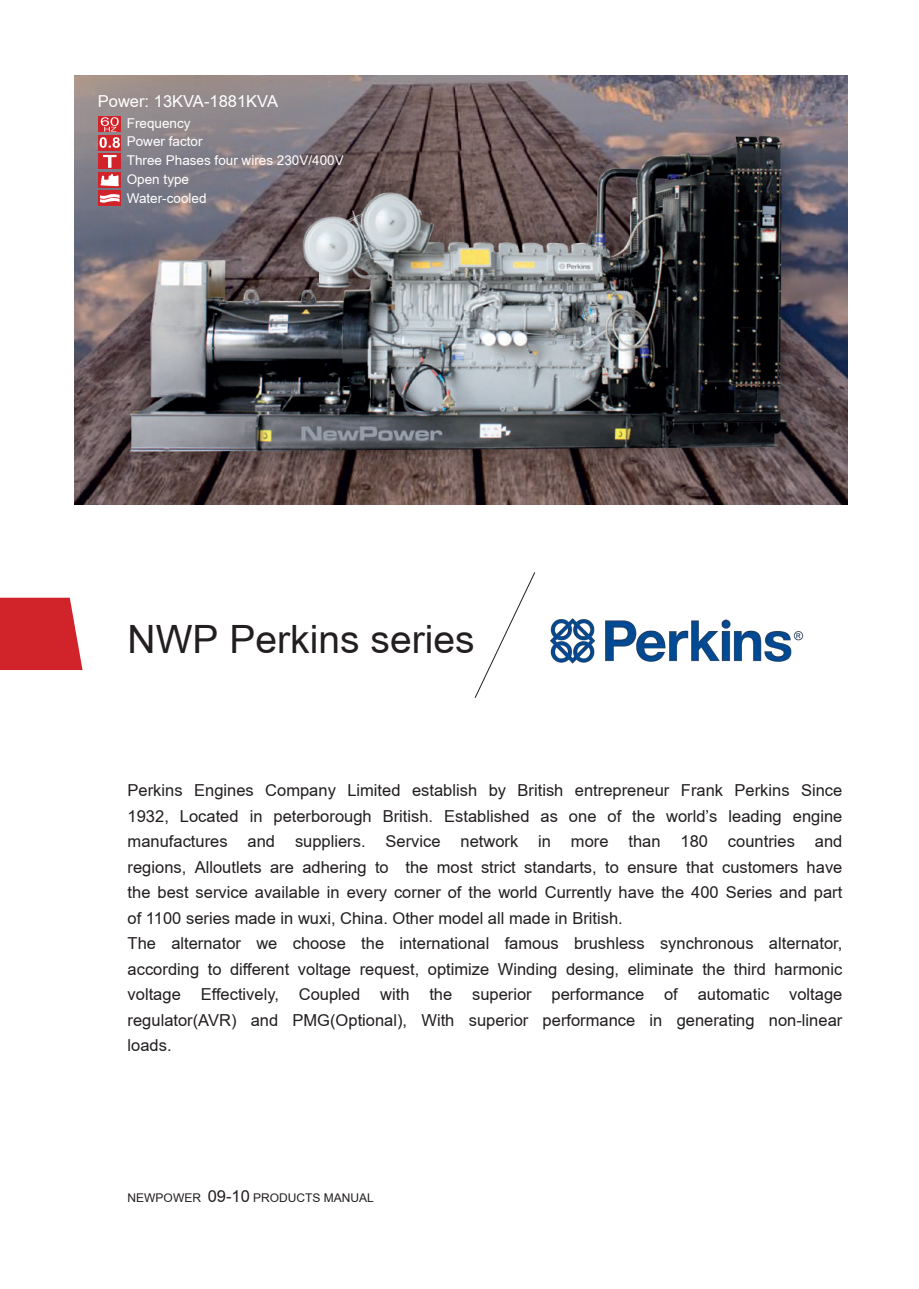
<style>
.page{position:relative;width:919px;height:1289px;background:#fff}
.page>*{position:absolute;margin:0;border:0;box-sizing:border-box;transform-origin:0 0}
.t1{font:39px "Arial";color:#231f20}
.t2{font:16.5px/25.5px "Arial";color:#231f20}
.t3{font:16.5px "Arial";color:#fff}
.t4{font:13.5px/18.8px "Arial";color:#fff}
.t5{font:12px "Arial";color:#231f20}
.s1{font-size:16.5px}
</style>
<div class="page">
<svg style="left:0;top:597px;width:82px;height:73px;background:#d4343b"></svg>
<svg style="left:474px;top:572px;width:61px;height:126px"></svg>
<img style="left:74px;top:75px;width:773px;height:429px">
<div style="left:99px;top:117px;width:22px;height:15px;background:#d1232a"></div>
<div style="left:99px;top:135px;width:22px;height:16px;background:#d1232a"></div>
<div style="left:99px;top:154px;width:22px;height:15px;background:#d1232a"></div>
<div style="left:99px;top:172px;width:22px;height:15px;background:#d1232a"></div>
<div style="left:99px;top:191px;width:22px;height:15px;background:#d1232a"></div>
<svg style="left:99px;top:137px;width:21px;height:11px"></svg>
<svg style="left:100px;top:155px;width:19px;height:31px"></svg>
<svg style="left:100px;top:194px;width:19px;height:9px"></svg>
<svg style="left:101px;top:117px;width:18px;height:14px"></svg>
<img style="left:525px;top:594px;width:279px;height:94px">
<p class="t3" style="left:98px;top:90px;width:182px">Power: 13KVA-1881KVA</p>
<p class="t4" style="left:127px;top:113px;width:218px">Frequency<br>Power factor<br>Three Phases four wires 230V/400V<br>Open type<br>Water-cooled</p>
<h1 class="t1" style="left:128px;top:613px;width:348px">NWP Perkins series</h1>
<p class="t2" style="left:128px;top:777px;width:716px">Perkins Engines Company Limited establish by British entrepreneur Frank Perkins Since 1932, Located in peterborough British. Established as one of the world’s leading engine manufactures and suppliers. Service network in more than 180 countries and regions, Alloutlets are adhering to the most strict standarts, to ensure that customers have the best service available in every corner of the world Currently have the 400 Series and part of 1100 series made in wuxi, China. Other model all made in British.<br>The alternator we choose the international famous brushless synchronous alternator, according to different voltage request, optimize Winding desing, eliminate the third harmonic voltage Effectively, Coupled with the superior performance of automatic voltage regulator(AVR) and PMG(Optional), With superior performance in generating non-linear loads.</p>
<p class="t5" style="left:128px;top:1189px;width:248px">NEWPOWER <span class="s1">09-10</span> PRODUCTS MANUAL</p>
</div>
